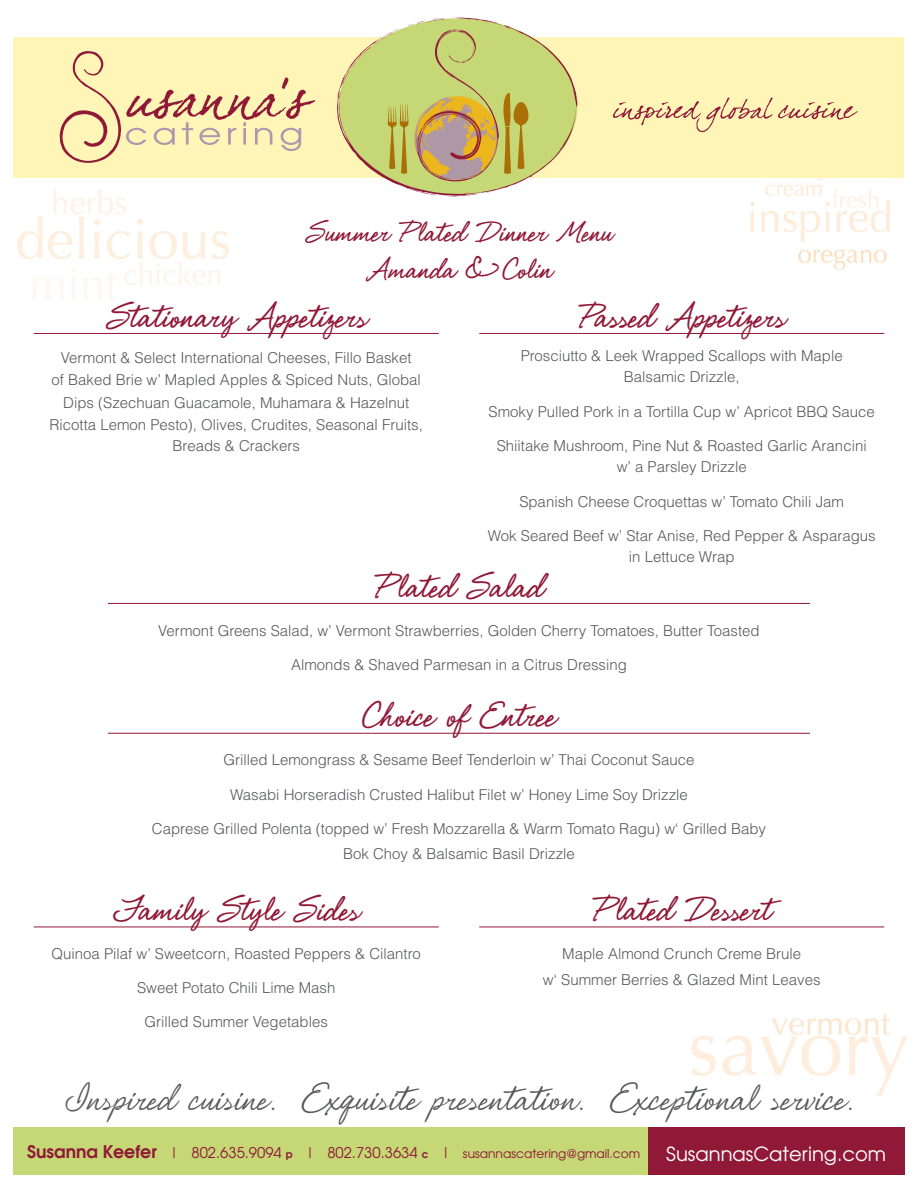
<style>
.page{position:relative;width:918px;height:1188px;background:#fff}
.page>*{position:absolute;margin:0;border:0;box-sizing:border-box;transform-origin:0 0}
.t1{font:49.5px "Shimmer";color:#57585a}
.Heading{font:45px "Shimmer Bold OT";color:#901938}
.t2{font:37.5px/37.5px "Shimmer Bold OT";color:#901938;text-align:center}
.t3{font:19.5px "Avant Garde";color:#fff}
.Body{font:300 15px/22.5px "Helvetica";color:#57585a;text-align:center}
.t4{font:14.85px "Avant Garde";color:#901938}
.s1{font-weight:600;font-size:17.4px}
.s2{font-weight:600;font-size:10.5px}
.s3{font-size:12.15px}
</style>
<div class="page">
<img style="left:798px;top:249px;width:89px;height:21px">
<img style="left:13px;top:177px;width:232px;height:123px">
<img style="left:750px;top:179px;width:140px;height:63px">
<div style="left:14px;top:37px;width:890px;height:140px;background:#fff5b6"></div>
<svg style="left:337px;top:18px;width:240px;height:179px"></svg>
<svg style="left:613px;top:98px;width:245px;height:34px"></svg>
<svg style="left:60px;top:51px;width:255px;height:112px"></svg>
<div style="left:643px;top:1127px;width:261px;height:47px;background:#901938"></div>
<div style="left:14px;top:1127px;width:634px;height:47px;background:#c6d776"></div>
<hr style="left:108px;top:603px;width:702px;height:1px;background:#901938">
<hr style="left:108px;top:733px;width:702px;height:1px;background:#901938">
<hr style="left:34px;top:333px;width:405px;height:1px;background:#901938">
<hr style="left:479px;top:333px;width:405px;height:1px;background:#901938">
<hr style="left:34px;top:927px;width:405px;height:1px;background:#901938">
<hr style="left:479px;top:927px;width:405px;height:1px;background:#901938">
<img style="left:691px;top:1014px;width:216px;height:82px">
<p class="t2" style="left:306px;top:216px;width:308px">Summer Plated Dinner Menu<br>Amanda &amp; Colin</p>
<p class="Heading" style="left:106px;top:297px;width:262px">Stationary Appetizers</p>
<p class="Body" style="left:50px;top:346px;width:375px">Vermont &amp; Select International Cheeses, Fillo Basket<br>of Baked Brie w’ Mapled Apples &amp; Spiced Nuts, Global Dips (Szechuan Guacamole, Muhamara &amp; Hazelnut Ricotta Lemon Pesto), Olives, Crudites, Seasonal Fruits,</p>
<p class="Body" style="left:173px;top:434px;width:129px">Breads &amp; Crackers</p>
<p class="Heading" style="left:579px;top:297px;width:207px">Passed Appetizers</p>
<p class="Body" style="left:521px;top:345px;width:324px;line-height:21px">Prosciutto &amp; Leek Wrapped Scallops with Maple<br>Balsamic Drizzle,</p>
<p class="Body" style="left:489px;top:400px;width:388px">Smoky Pulled Pork in a Tortilla Cup w’ Apricot BBQ Sauce</p>
<p class="Body" style="left:497px;top:435px;width:371px;line-height:21px">Shiitake Mushroom, Pine Nut &amp; Roasted Garlic Arancini w’ a Parsley Drizzle</p>
<p class="Body" style="left:519px;top:490px;width:326px">Spanish Cheese Croquettas w’ Tomato Chili Jam</p>
<p class="Body" style="left:488px;top:525px;width:389px;line-height:21px">Wok Seared Beef w’ Star Anise, Red Pepper &amp; Asparagus in Lettuce Wrap</p>
<p class="Heading" style="left:375px;top:567px;width:170px">Plated Salad</p>
<p class="Body" style="left:158px;top:619px;width:603px">Vermont Greens Salad, w’ Vermont Strawberries, Golden Cherry Tomatoes, Butter Toasted</p>
<p class="Body" style="left:291px;top:653px;width:337px">Almonds &amp; Shaved Parmesan in a Citrus Dressing</p>
<p class="Heading" style="left:363px;top:697px;width:194px">Choice of Entree</p>
<p class="Body" style="left:223px;top:748px;width:473px">Grilled Lemongrass &amp; Sesame Beef Tenderloin w’ Thai Coconut Sauce</p>
<p class="Body" style="left:230px;top:783px;width:459px">Wasabi Horseradish Crusted Halibut Filet w’ Honey Lime Soy Drizzle</p>
<p class="Body" style="left:152px;top:815px;width:616px;line-height:25.5px">Caprese Grilled Polenta (topped w’ Fresh Mozzarella &amp; Warm Tomato Ragu) w‘ Grilled Baby<br>Bok Choy &amp; Balsamic Basil Drizzle</p>
<p class="Heading" style="left:114px;top:890px;width:247px">Family Style Sides</p>
<p class="Body" style="left:52px;top:942px;width:371px">Quinoa Pilaf w’ Sweetcorn, Roasted Peppers &amp; Cilantro</p>
<p class="Body" style="left:137px;top:976px;width:200px">Sweet Potato Chili Lime Mash</p>
<p class="Body" style="left:145px;top:1010px;width:185px">Grilled Summer Vegetables</p>
<p class="Heading" style="left:593px;top:890px;width:179px">Plated Dessert</p>
<p class="Body" style="left:543px;top:941px;width:279px;line-height:25.5px">Maple Almond Crunch Creme Brule<br>w‘ Summer Berries &amp; Glazed Mint Leaves</p>
<p class="t1" style="left:66px;top:1076px;width:788px">Inspired cuisine. Exquisite presentation. Exceptional service.</p>
<p class="t4" style="left:27px;top:1143px;width:615px"><span class="s1">Susanna Keefer</span> | 802.635.9094 <span class="s2">p</span> | 802.730.3634 <span class="s2">c</span> | <span class="s3">susannascatering@gmail.com</span></p>
<p class="t3" style="left:666px;top:1141px;width:221px">SusannasCatering.com</p>
</div>
